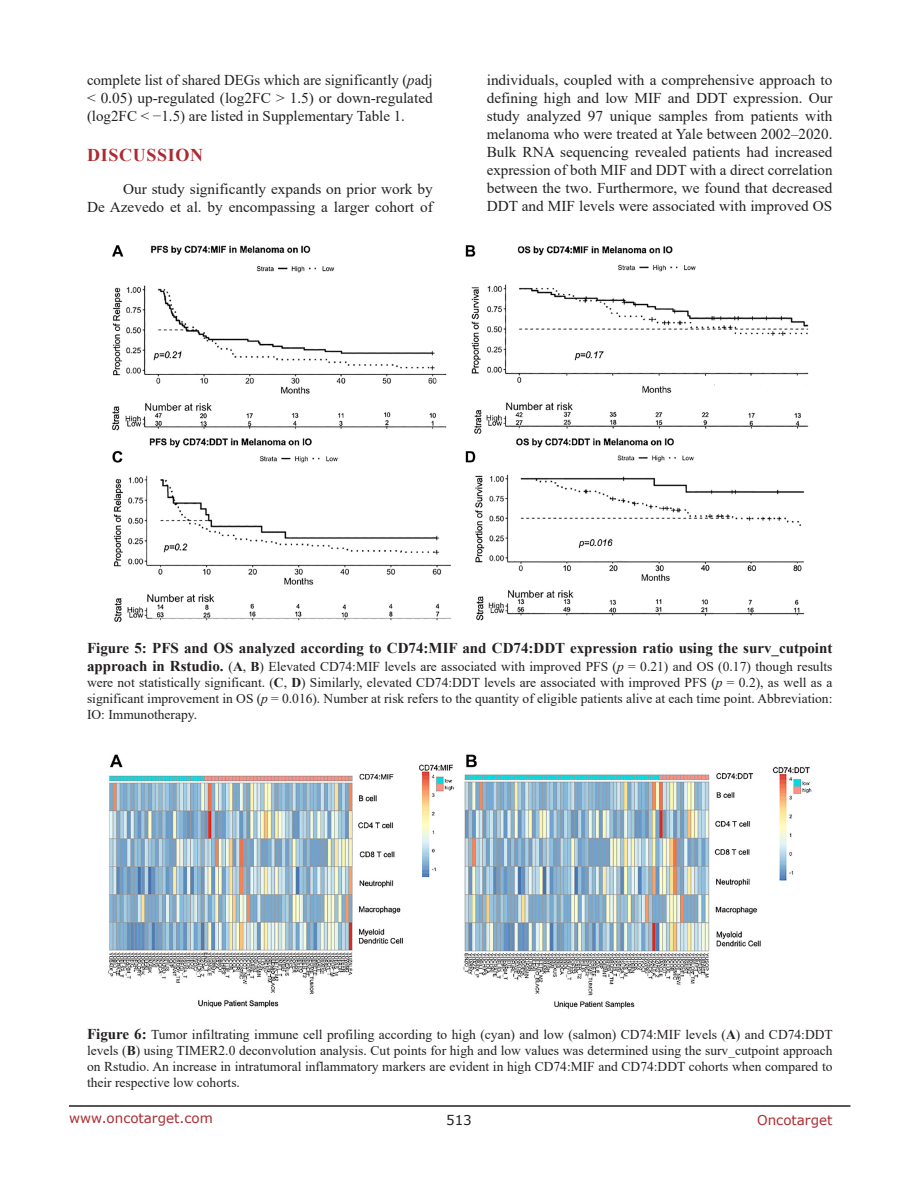
<style>
.page{position:relative;width:918px;height:1188px;background:#fff}
.page>*{position:absolute;margin:0;border:0;box-sizing:border-box;transform-origin:0 0}
.Heading{font:700 18px "Times New Roman";letter-spacing:.035em;color:#ac2b31}
.BodyText{font:15px/18px "Times New Roman";color:#231f20;text-align:justify}
.FigureText{font:700 15px "Times New Roman";color:#231f20}
.FigureText-2{font:13.5px/16.2px "Times New Roman";color:#231f20;text-align:justify}
.t1{font:13.5px "Verdana";color:#ac2b31}
.t2{font:13.5px "Verdana";color:#231f20}
.s1{font-style:italic}
.s2{font-weight:700;font-size:15px}
.s3{font-weight:700}
</style>
<div class="page">
<hr style="left:69px;top:1105px;width:781px;height:2px;background:#231f20">
<img style="left:112px;top:245px;width:697px;height:378px">
<img style="left:108px;top:754px;width:704px;height:255px">
<p class="BodyText" style="left:87px;top:71px;width:347px">complete list of shared DEGs which are significantly (<span class="s1">p</span>adj &lt; 0.05) up-regulated (log2FC &gt; 1.5) or down-regulated (log2FC &lt; −1.5) are listed in Supplementary Table 1.</p>
<p class="Heading" style="left:87px;top:142px;width:117px">DISCUSSION</p>
<p class="BodyText" style="left:87px;top:180px;width:347px;text-align:right">Our study significantly expands on prior work by<br>De Azevedo et al. by encompassing a larger cohort of</p>
<p class="BodyText" style="left:487px;top:71px;width:347px">individuals, coupled with a comprehensive approach to defining high and low MIF and DDT expression. Our study analyzed 97 unique samples from patients with melanoma who were treated at Yale between 2002–2020.<br>Bulk RNA sequencing revealed patients had increased expression of both MIF and DDT with a direct correlation between the two. Furthermore, we found that decreased DDT and MIF levels were associated with improved OS</p>
<p class="FigureText" style="left:87px;top:637px;width:747px">Figure 5: PFS and OS analyzed according to CD74:MIF and CD74:DDT expression ratio using the surv_cutpoint</p>
<p class="FigureText-2" style="left:87px;top:658px;width:747px"><span class="s2">approach in Rstudio.</span> (<span class="s3">A</span>, <span class="s3">B</span>) Elevated CD74:MIF levels are associated with improved PFS (<span class="s1">p</span> = 0.21) and OS (0.17) though results were not statistically significant. (<span class="s3">C</span>, <span class="s3">D</span>) Similarly, elevated CD74:DDT levels are associated with improved PFS (<span class="s1">p</span> = 0.2), as well as a significant improvement in OS (<span class="s1">p</span> = 0.016). Number at risk refers to the quantity of eligible patients alive at each time point. Abbreviation:<br>IO: Immunotherapy.</p>
<p class="FigureText-2" style="left:87px;top:1026px;width:747px"><span class="s2">Figure 6:</span> Tumor infiltrating immune cell profiling according to high (cyan) and low (salmon) CD74:MIF levels (<span class="s3">A</span>) and CD74:DDT levels (<span class="s3">B</span>) using TIMER2.0 deconvolution analysis. Cut points for high and low values was determined using the surv_cutpoint approach on Rstudio. An increase in intratumoral inflammatory markers are evident in high CD74:MIF and CD74:DDT cohorts when compared to their respective low cohorts.</p>
<p class="t1" style="left:69px;top:1109px;width:145px">www.oncotarget.com</p>
<p class="t2" style="left:446px;top:1111px;width:27px">513</p>
<p class="t1" style="left:757px;top:1111px;width:77px">Oncotarget</p>
</div>
